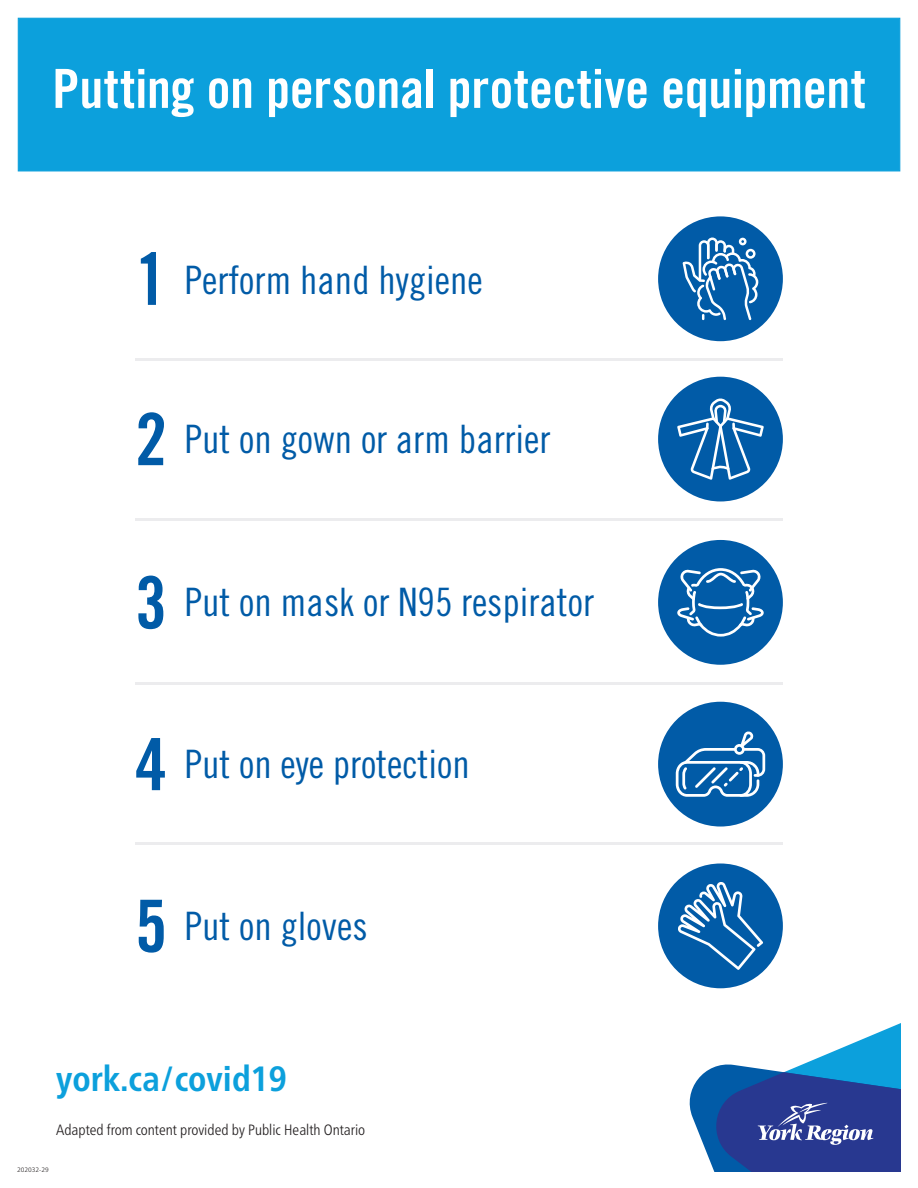
<style>
.page{position:relative;width:918px;height:1188px;background:#fff}
.page>*{position:absolute;margin:0;border:0;box-sizing:border-box;transform-origin:0 0}
.t1{font:72.3px "Trade Gothic LT Pro Bd Cn 20";color:#015ba7}
.t2{font:54px "Trade Gothic LT Pro Bd Cn 20";letter-spacing:-.005em;color:#fff}
.t3{font:39.15px "Trade Gothic LT Pro Cn 18";color:#015ba7}
.t4{font:700 condensed 35.1px "Frutiger Neue LT Pro";color:#0ca0dc}
.t5{font:300 condensed 15px "Frutiger Neue LT Pro";color:#231f20}
.t6{font:300 6.45px "Frutiger Neue LT Pro";color:#231f20}
</style>
<div class="page">
<div style="left:18px;top:18px;width:882px;height:153px;background:#0ca0dc;border:1px solid #0ca0dc"></div>
<svg style="left:689px;top:1023px;width:211px;height:149px"></svg>
<div style="left:658px;top:377px;width:125px;height:124px;background:#015ba7;border-radius:50%"></div>
<svg style="left:677px;top:398px;width:87px;height:82px"></svg>
<div style="left:658px;top:540px;width:125px;height:125px;background:#015ba7;border-radius:50%"></div>
<svg style="left:677px;top:568px;width:87px;height:69px"></svg>
<div style="left:658px;top:702px;width:125px;height:125px;background:#015ba7;border-radius:50%"></div>
<svg style="left:676px;top:731px;width:89px;height:66px"></svg>
<div style="left:658px;top:864px;width:125px;height:124px;background:#015ba7;border-radius:50%"></div>
<svg style="left:678px;top:882px;width:85px;height:88px"></svg>
<div style="left:658px;top:216px;width:125px;height:125px;background:#015ba7;border-radius:50%"></div>
<svg style="left:683px;top:238px;width:75px;height:82px"></svg>
<hr style="left:135px;top:842px;width:648px;height:3px;background:#ececee">
<hr style="left:135px;top:682px;width:648px;height:3px;background:#ececee">
<hr style="left:135px;top:518px;width:648px;height:3px;background:#ececee">
<hr style="left:135px;top:358px;width:648px;height:3px;background:#ececee">
<h2 class="t2" style="left:52px;top:56px;width:815px">Putting on personal protective equipment</h2>
<h1 class="t1" style="left:135px;top:235px;width:34px">1</h1>
<p class="t3" style="left:185px;top:257px;width:300px">Perform hand hygiene</p>
<h1 class="t1" style="left:135px;top:395px;width:34px">2</h1>
<p class="t3" style="left:185px;top:416px;width:367px">Put on gown or arm barrier</p>
<h1 class="t1" style="left:135px;top:559px;width:34px">3</h1>
<p class="t3" style="left:185px;top:579px;width:411px">Put on mask or N95 respirator</p>
<h1 class="t1" style="left:135px;top:720px;width:34px">4</h1>
<p class="t3" style="left:185px;top:741px;width:287px">Put on eye protection</p>
<h1 class="t1" style="left:135px;top:882px;width:34px">5</h1>
<p class="t3" style="left:185px;top:903px;width:184px">Put on gloves</p>
<p class="t4" style="left:56px;top:1058px;width:232px">york.ca/covid19</p>
<p class="t5" style="left:56px;top:1121px;width:311px">Adapted from content provided by Public Health Ontario</p>
<p class="t6" style="left:17px;top:1166px;width:33px">202032-29</p>
</div>
